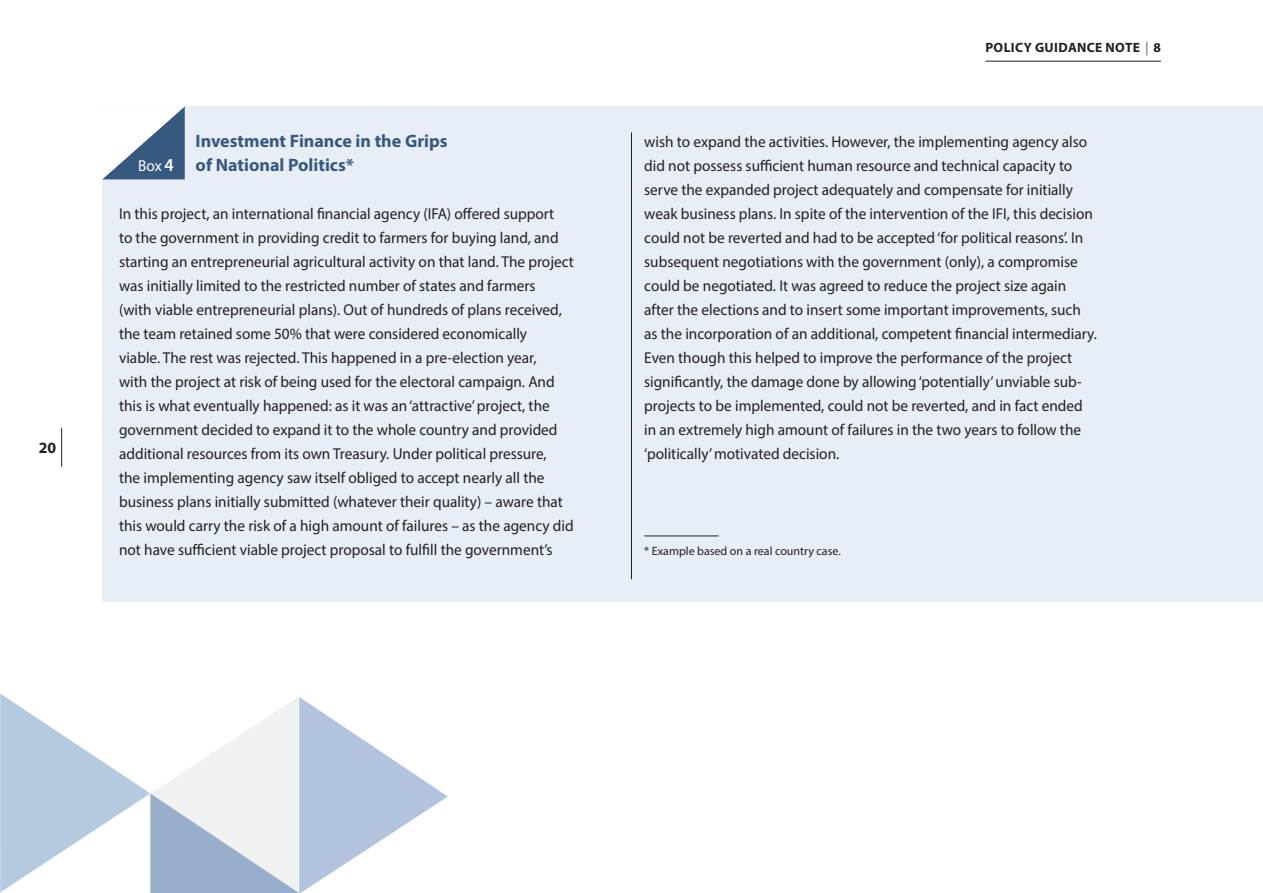
<style>
.page{position:relative;width:1263px;height:893px;background:#fff}
.page>*{position:absolute;margin:0;border:0;box-sizing:border-box;transform-origin:0 0}
.title_box{font:700 18px/24px "Myriad Pro";color:#38597f}
.t1{font:15.9px "Myriad Pro";color:#fff;scale:.96 1}
.paragraph_1{font:15.75px/24px "Myriad Pro";color:#231f20}
.t2{font:700 15.75px "Myriad Pro";color:#231f20}
.t3{font:700 13.5px "Myriad Pro";letter-spacing:.03em;color:#231f20}
.footnotes_ok{font:12px "Myriad Pro";color:#231f20}
.s1{font-weight:600;font-size:18.15px}
.s2{font-weight:400}
</style>
<div class="page">
<div style="left:102px;top:106px;width:1161px;height:496px;background:#e8eef6"></div>
<svg style="left:102px;top:106px;width:83px;height:73px;background:#9dadc0"></svg>
<hr style="left:644px;top:536px;width:75px;height:1px;background:#231f20">
<hr style="left:61px;top:428px;width:1px;height:39px;background:#231f20">
<hr style="left:985px;top:61px;width:176px;height:1px;background:#231f20">
<hr style="left:631px;top:132px;width:1px;height:447px;background:#231f20">
<svg style="left:0;top:693px;width:448px;height:200px"></svg>
<p class="t2" style="left:39px;top:437px;width:19px">20</p>
<p class="title_box" style="left:196px;top:129px;width:254px">Investment Finance in the Grips of National Politics*</p>
<p class="paragraph_1" style="left:119px;top:202px;width:456px">In this project, an international financial agency (IFA) offered support<br>to the government in providing credit to farmers for buying land, and starting an entrepreneurial agricultural activity on that land. The project was initially limited to the restricted number of states and farmers<br>(with viable entrepreneurial plans). Out of hundreds of plans received, the team retained some 50% that were considered economically<br>viable. The rest was rejected. This happened in a pre-election year,<br>with the project at risk of being used for the electoral campaign. And this is what eventually happened: as it was an ‘attractive’ project, the government decided to expand it to the whole country and provided additional resources from its own Treasury. Under political pressure,<br>the implementing agency saw itself obliged to accept nearly all the business plans initially submitted (whatever their quality) – aware that this would carry the risk of a high amount of failures – as the agency did not have sufficient viable project proposal to fulfill the government’s</p>
<p class="t1" style="left:138px;top:156px;width:39px">Box <span class="s1">4</span></p>
<p class="t3" style="left:985px;top:39px;width:177px">POLICY GUIDANCE NOTE <span class="s2">|</span> 8</p>
<p class="paragraph_1" style="left:644px;top:130px;width:454px">wish to expand the activities. However, the implementing agency also did not possess sufficient human resource and technical capacity to serve the expanded project adequately and compensate for initially weak business plans. In spite of the intervention of the IFI, this decision could not be reverted and had to be accepted ‘for political reasons’. In subsequent negotiations with the government (only), a compromise could be negotiated. It was agreed to reduce the project size again after the elections and to insert some important improvements, such as the incorporation of an additional, competent financial intermediary.<br>Even though this helped to improve the performance of the project significantly, the damage done by allowing ‘potentially’ unviable sub&shy;projects to be implemented, could not be reverted, and in fact ended in an extremely high amount of failures in the two years to follow the ‘politically’ motivated decision.</p>
<p class="footnotes_ok" style="left:644px;top:544px;width:198px">* Example based on a real country case.</p>
</div>
